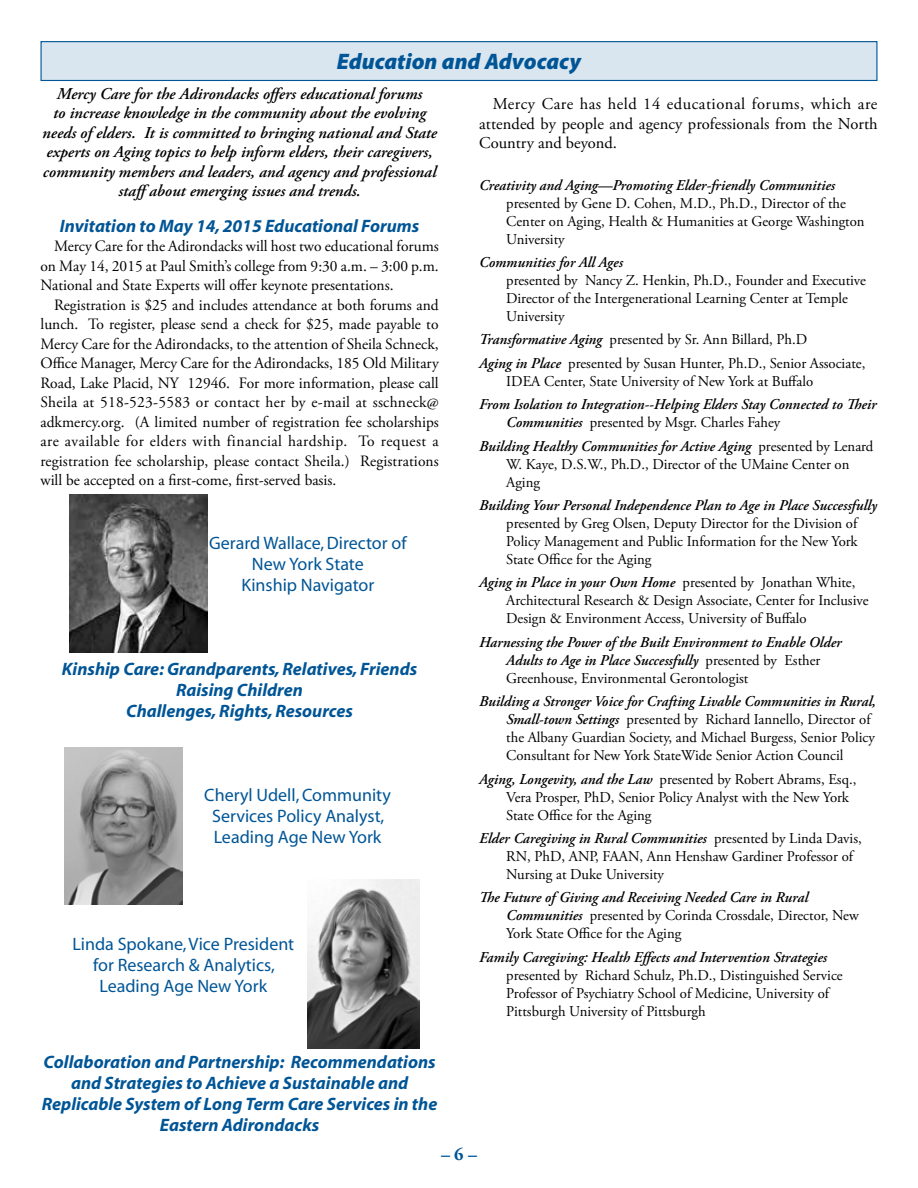
<style>
.page{position:relative;width:918px;height:1188px;background:#fff}
.page>*{position:absolute;margin:0;border:0;box-sizing:border-box;transform-origin:0 0}
.t1{font:italic 900 22.5px "Myriad Pro";color:#005596}
.t2{font:italic 700 18px/21px "Myriad";color:#005596;text-align:center}
.t3{font:18px/21px "Myriad";color:#005596;text-align:center}
.t4{font:700 18px "Adobe Garamond Pro";color:#005596}
.t5{font:italic 600 16.5px/19.5px "Adobe Garamond Pro";color:#000;text-align:center}
.t6{font:16.5px/19.5px "Adobe Garamond Pro";letter-spacing:.005em;color:#000;text-align:justify}
.t7{font:15.75px/19.5px "Adobe Garamond Pro";color:#000;text-align:justify}
.t8{font:15px/18px "Adobe Garamond Pro";color:#000}
.t9{font:italic 600 15px/18px "Adobe Garamond Pro";color:#000}
.s1{font-weight:600;font-style:italic}
.s2{font-weight:400;font-style:normal}
</style>
<div class="page">
<div style="left:41px;top:42px;width:836px;height:38px;background:#d9e6ef"></div>
<div style="left:40px;top:41px;width:838px;height:40px;border:1px solid #005596"></div>
<img style="left:70px;top:495px;width:138px;height:157px">
<img style="left:65px;top:747px;width:118px;height:158px">
<img style="left:307px;top:880px;width:113px;height:169px">
<h1 class="t1" style="left:337px;top:47px;width:246px">Education and Advocacy</h1>
<p class="t5" style="left:42px;top:85px;width:396px">Mercy Care for the Adirondacks offers educational forums<br>to increase knowledge in the community about the evolving needs of elders. It is committed to bringing national and State experts on Aging topics to help inform elders, their caregivers, community members and leaders, and agency and professional staffabout emerging issues and trends.</p>
<p class="t2" style="left:60px;top:216px;width:361px">Invitation to May 14, 2015 Educational Forums</p>
<p class="t7" style="left:40px;top:237px;width:400px;text-indent:14px">Mercy Care for the Adirondacks will host two educational forums on May 14, 2015 at Paul Smith’s college from 9:30 a.m. – 3:00 p.m.<br>National and State Experts will offer keynote presentations.</p>
<p class="t7" style="left:40px;top:296px;width:400px;text-indent:14px">Registration is $25 and includes attendance at both forums and lunch. To register, please send a check for $25, made payable to Mercy Care for the Adirondacks, to the attention of Sheila Schneck, Office Manager, Mercy Care for the Adirondacks, 185 Old Military Road, Lake Placid, NY 12946. For more information, please call Sheila at 518-523-5583 or contact her by e-mail at sschneck@ adkmercy.org. (A limited number of registration fee scholarships are available for elders with financial hardship. To request a registration fee scholarship, please contact Sheila.) Registrations will be accepted on a first-come, first-served basis.</p>
<p class="t3" style="left:209px;top:533px;width:199px">Gerard Wallace, Director of<br>New York State<br>Kinship Navigator</p>
<p class="t2" style="left:62px;top:659px;width:357px">Kinship Care: Grandparents, Relatives, Friends<br>Raising Children<br>Challenges, Rights, Resources</p>
<p class="t3" style="left:204px;top:786px;width:188px">Cheryl Udell, Community<br>Services Policy Analyst,<br>Leading Age New York</p>
<p class="t3" style="left:72px;top:934px;width:223px">Linda Spokane, Vice President for Research &amp; Analytics,<br>Leading Age New York</p>
<p class="t2" style="left:42px;top:1052px;width:397px">Collaboration and Partnership: Recommendations and Strategies to Achieve a Sustainable and Replicable System of Long Term Care Services in the Eastern Adirondacks</p>
<p class="t6" style="left:479px;top:95px;width:400px;text-indent:13px">Mercy Care has held 14 educational forums, which are attended by people and agency professionals from the North Country and beyond.</p>
<p class="t9" style="left:479px;top:176px;width:357px">Creativity and Aging—Promoting Elder-friendly Communities</p>
<p class="t8" style="left:506px;top:194px;width:360px">presented by Gene D. Cohen, M.D., Ph.D., Director of the<br>Center on Aging, Health &amp; Humanities at George Washington<br>University</p>
<p class="t9" style="left:479px;top:254px;width:145px">Communities for All Ages</p>
<p class="t8" style="left:506px;top:272px;width:361px">presented by Nancy Z. Henkin, Ph.D., Founder and Executive<br>Director of the Intergenerational Learning Center at Temple<br>University</p>
<p class="t8" style="left:479px;top:328px;width:388px;line-height:23.4px"><span class="s1">Transformative Aging</span> presented by Sr. Ann Billard, Ph.D<br><span class="s1">Aging in Place</span> presented by Susan Hunter, Ph.D., Senior Associate,</p>
<p class="t8" style="left:506px;top:373px;width:308px">IDEA Center, State University of New York at Buffalo</p>
<p class="t9" style="left:506px;top:396px;width:372px;text-indent:-27px">From Isolation to Integration--Helping Elders Stay Connected to Their<br>Communities <span class="s2">presented by Msgr. Charles Fahey</span></p>
<p class="t8" style="left:506px;top:437px;width:369px;text-indent:-27px"><span class="s1">Building Healthy Communities for Active Aging</span> presented by Lenard<br>W. Kaye, D.S.W., Ph.D., Director of the UMaine Center on<br>Aging</p>
<p class="t9" style="left:479px;top:497px;width:399px">Building Your Personal Independence Plan to Age in Place Successfully</p>
<p class="t8" style="left:506px;top:515px;width:353px;text-align:justify">presented by Greg Olsen, Deputy Director for the Division of Policy Management and Public Information for the New York State Office for the Aging</p>
<p class="t8" style="left:506px;top:574px;width:364px;text-indent:-27px"><span class="s1">Aging in Place in your Own Home</span> presented by Jonathan White,<br>Architectural Research &amp; Design Associate, Center for Inclusive<br>Design &amp; Environment Access, University of Buffalo</p>
<p class="t9" style="left:506px;top:634px;width:337px;text-indent:-27px">Harnessing the Power of the Built Environment to Enable Older<br>Adults to Age in Place Successfully <span class="s2">presented by Esther<br>Greenhouse, Environmental Gerontologist</span></p>
<p class="t8" style="left:506px;top:693px;width:371px;text-indent:-27px"><span class="s1">Building a Stronger Voice for Crafting Livable Communities in Rural, Small-town Settings</span> presented by Richard Iannello, Director of the Albany Guardian Society, and Michael Burgess, Senior Policy Consultant for New York StateWide Senior Action Council</p>
<p class="t8" style="left:506px;top:770px;width:352px;text-indent:-27px"><span class="s1">Aging, Longevity, and the Law</span> presented by Robert Abrams, Esq.,<br>Vera Prosper, PhD, Senior Policy Analyst with the New York<br>State Office for the Aging</p>
<p class="t8" style="left:506px;top:830px;width:357px;text-indent:-27px"><span class="s1">Elder Caregiving in Rural Communities</span> presented by Linda Davis,<br>RN, PhD, ANP, FAAN, Ann Henshaw Gardiner Professor of<br>Nursing at Duke University</p>
<p class="t8" style="left:506px;top:889px;width:354px;text-indent:-27px"><span class="s1">The Future of Giving and Receiving Needed Care in Rural<br>Communities</span> presented by Corinda Crossdale, Director, New<br>York State Office for the Aging</p>
<p class="t9" style="left:479px;top:949px;width:349px">Family Caregiving: Health Effects and Intervention Strategies</p>
<p class="t8" style="left:506px;top:967px;width:338px">presented by Richard Schulz, Ph.D., Distinguished Service<br>Professor of Psychiatry School of Medicine, University of<br>Pittsburgh University of Pittsburgh</p>
<p class="t4" style="left:441px;top:1143px;width:37px">– 6 –</p>
</div>
